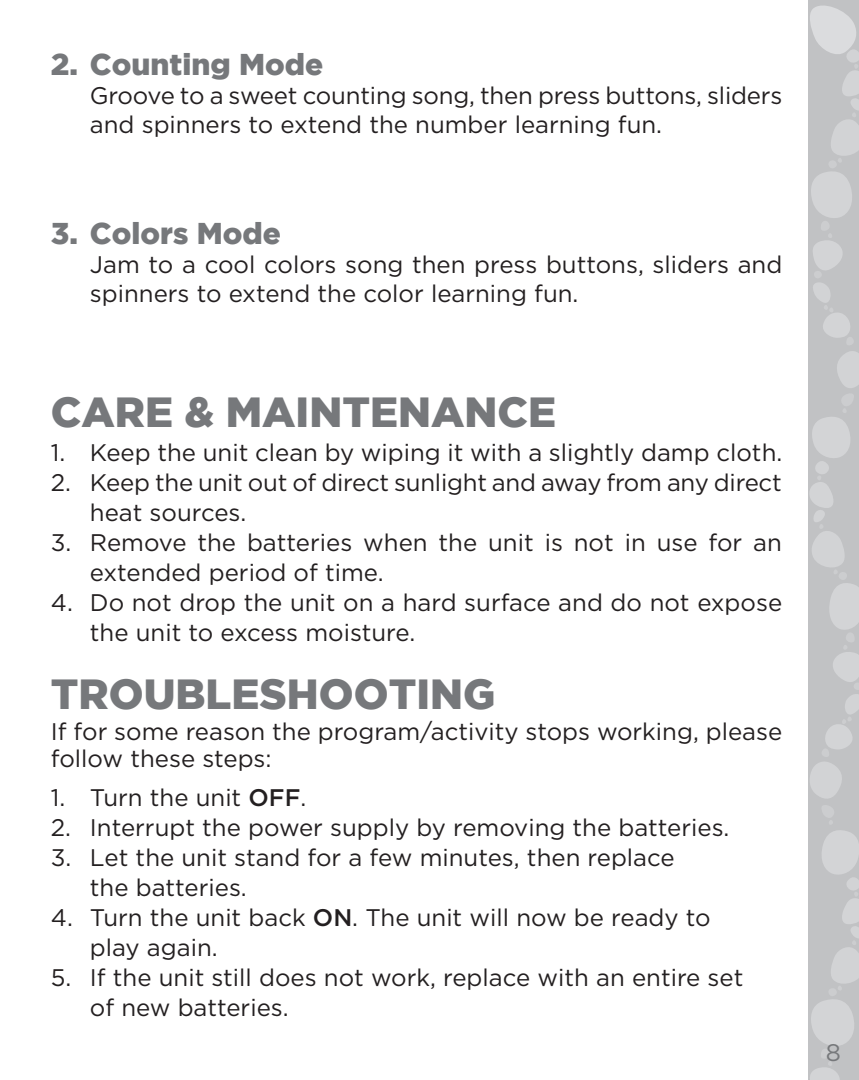
<style>
.page{position:relative;width:859px;height:1080px;background:#fff}
.page>*{position:absolute;margin:0;border:0;box-sizing:border-box;transform-origin:0 0}
.t1{font:900 42px "Gotham";color:#76787b}
.t2{font:900 30px "Gotham";color:#76787b}
.t3{font:24px/30px "Gotham HTF";color:#231f20}
.t4{font:24px "Gotham HTF";color:#76787b}
.s1{font-weight:500}
</style>
<div class="page">
<svg style="left:808px;top:0;width:51px;height:1080px;background:#c7c8ca"></svg>
<p class="t2" style="left:51px;top:47px;width:274px">2. Counting Mode</p>
<p class="t3" style="left:90px;top:81px;width:694px;line-height:28.8px">Groove to a sweet counting song, then press buttons, sliders and spinners to extend the number learning fun.</p>
<p class="t2" style="left:51px;top:216px;width:231px">3. Colors Mode</p>
<p class="t3" style="left:90px;top:250px;width:694px;line-height:28.8px">Jam to a cool colors song then press buttons, sliders and spinners to extend the color learning fun.</p>
<h1 class="t1" style="left:51px;top:388px;width:507px">CARE &amp; MAINTENANCE</h1>
<p class="t3" style="left:51px;top:437px;width:733px">1. Keep the unit clean by wiping it with a slightly damp cloth.</p>
<p class="t3" style="left:90px;top:467px;width:693px;text-indent:-39px">2. Keep the unit out of direct sunlight and away from any direct heat sources.</p>
<p class="t3" style="left:90px;top:527px;width:693px;text-indent:-39px">3. Remove the batteries when the unit is not in use for an extended period of time.</p>
<p class="t3" style="left:90px;top:587px;width:694px;text-indent:-39px">4. Do not drop the unit on a hard surface and do not expose the unit to excess moisture.</p>
<h1 class="t1" style="left:51px;top:669px;width:446px">TROUBLESHOOTING</h1>
<p class="t3" style="left:51px;top:717px;width:733px;line-height:27px">If for some reason the program/activity stops working, please follow these steps:</p>
<p class="t3" style="left:51px;top:782px;width:257px">1. Turn the unit <span class="s1">OFF</span>.</p>
<p class="t3" style="left:51px;top:812px;width:680px">2. Interrupt the power supply by removing the batteries.</p>
<p class="t3" style="left:90px;top:842px;width:586px;text-indent:-39px">3. Let the unit stand for a few minutes, then replace the batteries.</p>
<p class="t3" style="left:90px;top:902px;width:622px;text-indent:-39px">4. Turn the unit back <span class="s1">ON</span>. The unit will now be ready to play again.</p>
<p class="t3" style="left:90px;top:962px;width:655px;text-indent:-39px">5. If the unit still does not work, replace with an entire set of new batteries.</p>
<p class="t4" style="left:826px;top:1039px;width:17px">8</p>
</div>
